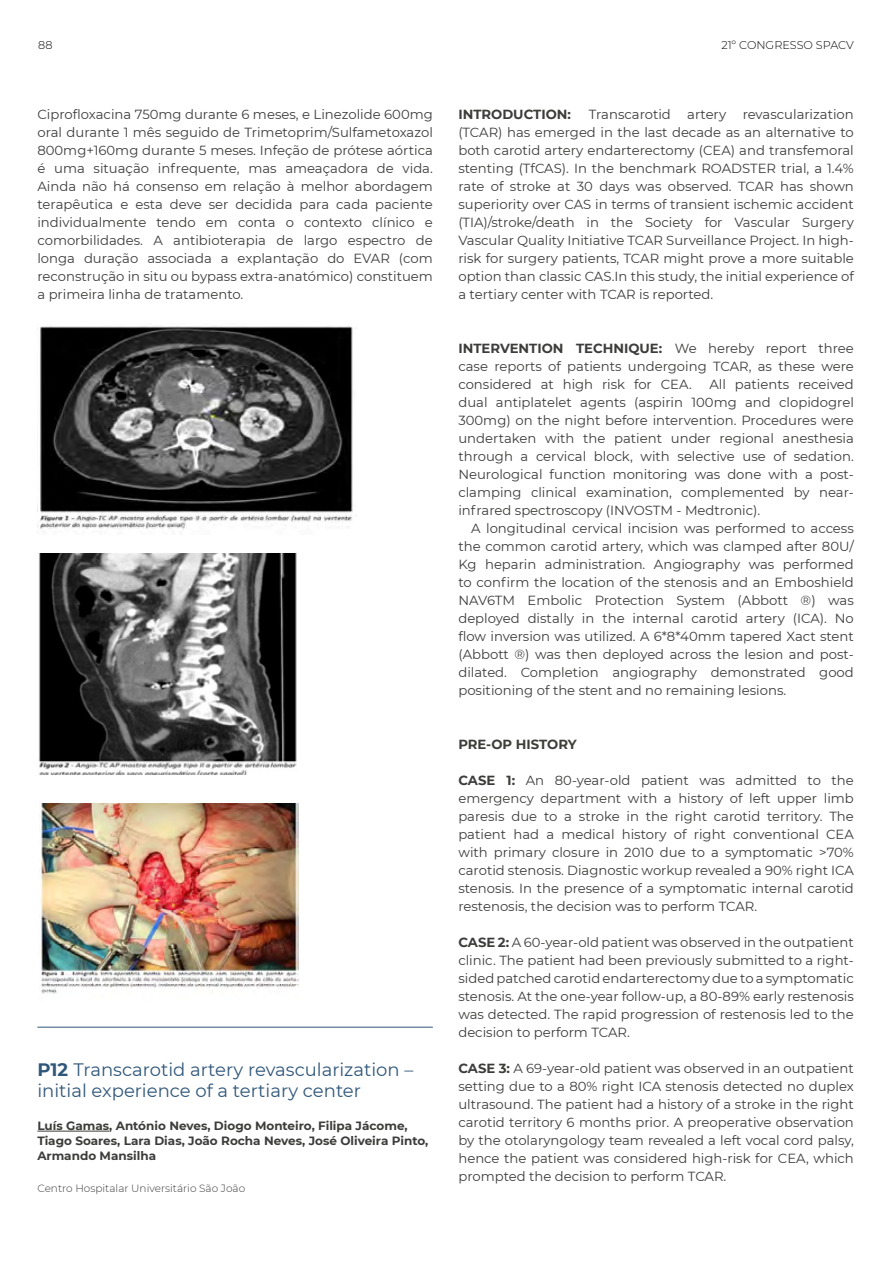
<style>
.page{position:relative;width:893px;height:1263px;background:#fff}
.page>*{position:absolute;margin:0;border:0;box-sizing:border-box;transform-origin:0 0}
.t1{font:18px/21px "Montserrat";color:#30577a}
.t2{font:13.2px/18px "Montserrat";color:#3c3c3b;text-align:justify}
.t3{font:700 13.2px "Montserrat";color:#3c3c3b}
.t4{font:700 12px/15px "Montserrat";color:#3c3c3b}
.t5{font:300 11.25px "Montserrat";color:#000}
.t6{font:300 10.5px "Montserrat";color:#3c3c3b}
.s1{font-weight:700}
</style>
<div class="page">
<hr style="left:37px;top:1131px;width:72px;height:1px;background:#3c3c3b">
<img style="left:37px;top:326px;width:316px;height:204px">
<img style="left:39px;top:553px;width:258px;height:221px">
<img style="left:39px;top:804px;width:260px;height:190px">
<hr style="left:37px;top:1027px;width:396px;height:1px;background:#30577a">
<p class="t5" style="left:38px;top:38px;width:16px">88</p>
<p class="t2" style="left:37px;top:105px;width:397px">Ciprofloxacina 750mg durante 6 meses, e Linezolide 600mg oral durante 1 mês seguido de Trimetoprim/Sulfametoxazol 800mg+160mg durante 5 meses. Infeção de prótese aórtica é uma situação infrequente, mas ameaçadora de vida.<br>Ainda não há consenso em relação à melhor abordagem terapêutica e esta deve ser decidida para cada paciente individualmente tendo em conta o contexto clínico e comorbilidades. A antibioterapia de largo espectro de longa duração associada a explantação do EVAR (com reconstrução in situ ou bypass extra-anatómico) constituem a primeira linha de tratamento.</p>
<h1 class="t1" style="left:37px;top:1059px;width:378px"><span class="s1">P12</span> Transcarotid artery revascularization – initial experience of a tertiary center</h1>
<p class="t4" style="left:37px;top:1118px;width:392px">Luís Gamas, António Neves, Diogo Monteiro, Filipa Jácome,<br>Tiago Soares, Lara Dias, João Rocha Neves, José Oliveira Pinto,<br>Armando Mansilha</p>
<p class="t6" style="left:37px;top:1181px;width:209px">Centro Hospitalar Universitário São João</p>
<p class="t5" style="left:721px;top:38px;width:134px">21º CONGRESSO SPACV</p>
<p class="t2" style="left:458px;top:105px;width:397px;text-indent:130px">Transcarotid artery revascularization (TCAR) has emerged in the last decade as an alternative to both carotid artery endarterectomy (CEA) and transfemoral stenting (TfCAS). In the benchmark ROADSTER trial, a 1.4% rate of stroke at 30 days was observed. TCAR has shown superiority over CAS in terms of transient ischemic accident (TIA)/stroke/death in the Society for Vascular Surgery Vascular Quality Initiative TCAR Surveillance Project. In high&shy;risk for surgery patients, TCAR might prove a more suitable option than classic CAS.In this study, the initial experience of a tertiary center with TCAR is reported.</p>
<p class="t3" style="left:458px;top:106px;width:114px">INTRODUCTION:</p>
<p class="t2" style="left:458px;top:339px;width:397px"><span class="s1">INTERVENTION TECHNIQUE:</span> We hereby report three case reports of patients undergoing TCAR, as these were considered at high risk for CEA.</p>
<p class="t2" style="left:458px;top:375px;width:397px;text-indent:251px">All patients received dual antiplatelet agents (aspirin 100mg and clopidogrel 300mg) on the night before intervention. Procedures were undertaken with the patient under regional anesthesia through a cervical block, with selective use of sedation.<br>Neurological function monitoring was done with a post&shy;clamping clinical examination, complemented by near&shy;infrared spectroscopy (INVOSTM - Medtronic).</p>
<p class="t2" style="left:458px;top:519px;width:397px;text-indent:13px">A longitudinal cervical incision was performed to access the common carotid artery, which was clamped after 80U/ Kg heparin administration. Angiography was performed to confirm the location of the stenosis and an Emboshield NAV6TM Embolic Protection System (Abbott ®) was deployed distally in the internal carotid artery (ICA). No flow inversion was utilized. A 6*8*40mm tapered Xact stent (Abbott ®) was then deployed across the lesion and post&shy;dilated. Completion angiography demonstrated good positioning of the stent and no remaining lesions.</p>
<p class="t3" style="left:458px;top:736px;width:120px">PRE-OP HISTORY</p>
<p class="t2" style="left:458px;top:771px;width:397px"><span class="s1">CASE 1:</span> An 80-year-old patient was admitted to the emergency department with a history of left upper limb paresis due to a stroke in the right carotid territory. The patient had a medical history of right conventional CEA with primary closure in 2010 due to a symptomatic &gt;70% carotid stenosis. Diagnostic workup revealed a 90% right ICA stenosis. In the presence of a symptomatic internal carotid restenosis, the decision was to perform TCAR.</p>
<p class="t2" style="left:458px;top:934px;width:397px"><span class="s1">CASE 2:</span> A 60-year-old patient was observed in the outpatient clinic. The patient had been previously submitted to a right&shy;sided patched carotid endarterectomy due to a symptomatic stenosis. At the one-year follow-up, a 80-89% early restenosis was detected. The rapid progression of restenosis led to the decision to perform TCAR.</p>
<p class="t2" style="left:458px;top:1060px;width:397px"><span class="s1">CASE 3:</span> A 69-year-old patient was observed in an outpatient setting due to a 80% right ICA stenosis detected no duplex ultrasound. The patient had a history of a stroke in the right carotid territory 6 months prior. A preoperative observation by the otolaryngology team revealed a left vocal cord palsy, hence the patient was considered high-risk for CEA, which prompted the decision to perform TCAR.</p>
</div>
